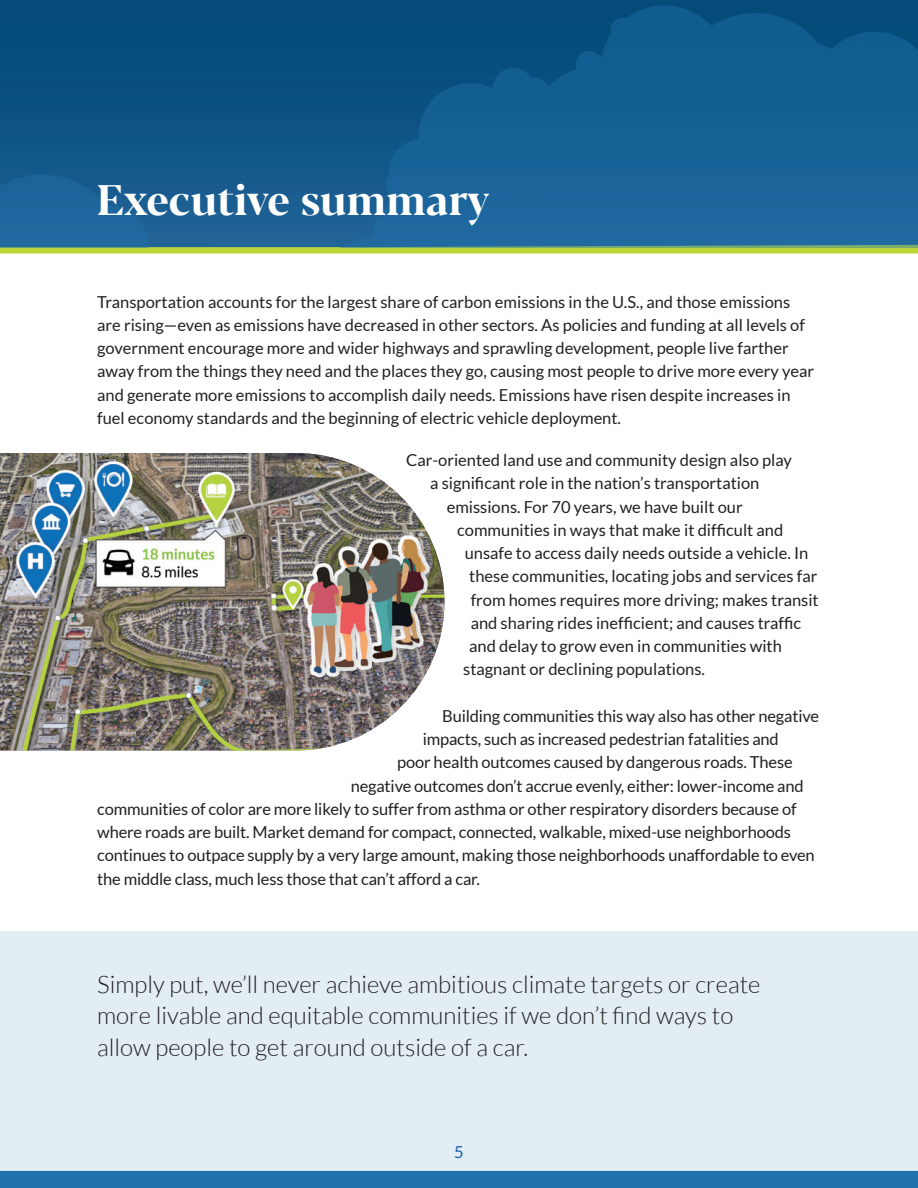
<style>
.page{position:relative;width:918px;height:1188px;background:#fff}
.page>*{position:absolute;margin:0;border:0;box-sizing:border-box;transform-origin:0 0}
.Heading_3{font:700 42.45px "Blacker Display";color:#fff}
.Pull_Quote{font:300 24px/31.5px "Lato";color:#231f20}
.t1{font:16.5px/23.2px "Lato";color:#231f20}
.t2{font:16.5px "Lato";color:#115ea6}
</style>
<div class="page">
<div style="left:0;top:932px;width:918px;height:239px;background:#e2edf4"></div>
<div style="left:0;top:1171px;width:918px;height:17px;background:#2173ad"></div>
<svg style="left:0;top:2px;width:918px;height:218px;background:#0c5384"></svg>
<svg style="left:392px;top:9px;width:526px;height:211px;background:#125d91"></svg>
<svg style="left:0;top:220px;width:918px;height:34px;background:#417e8c"></svg>
<img style="left:0;top:453px;width:444px;height:297px">
<p class="Heading_3" style="left:97px;top:175px;width:394px">Executive summary</p>
<p class="t1" style="left:97px;top:290px;width:718px">Transportation accounts for the largest share of carbon emissions in the U.S., and those emissions are rising—even as emissions have decreased in other sectors. As policies and funding at all levels of government encourage more and wider highways and sprawling development, people live farther away from the things they need and the places they go, causing most people to drive more every year and generate more emissions to accomplish daily needs. Emissions have risen despite increases in fuel economy standards and the beginning of electric vehicle deployment.</p>
<p class="t1" style="left:406px;top:448px;width:387px">Car-oriented land use and community design also play</p>
<p class="t1" style="left:430px;top:472px;width:331px">a significant role in the nation’s transportation</p>
<p class="t1" style="left:447px;top:495px;width:297px">emissions. For 70 years, we have built our</p>
<p class="t1" style="left:457px;top:518px;width:328px">communities in ways that make it difficult and</p>
<p class="t1" style="left:465px;top:541px;width:345px">unsafe to access daily needs outside a vehicle. In</p>
<p class="t1" style="left:469px;top:565px;width:350px">these communities, locating jobs and services far</p>
<p class="t1" style="left:471px;top:588px;width:350px">from homes requires more driving; makes transit</p>
<p class="t1" style="left:471px;top:611px;width:332px">and sharing rides inefficient; and causes traffic</p>
<p class="t1" style="left:469px;top:634px;width:314px">and delay to grow even in communities with</p>
<p class="t1" style="left:463px;top:658px;width:243px">stagnant or declining populations.</p>
<p class="t1" style="left:442px;top:704px;width:378px">Building communities this way also has other negative</p>
<p class="t1" style="left:423px;top:727px;width:358px">impacts, such as increased pedestrian fatalities and</p>
<p class="t1" style="left:397px;top:751px;width:397px">poor health outcomes caused by dangerous roads. These</p>
<p class="t1" style="left:351px;top:774px;width:455px">negative outcomes don’t accrue evenly, either: lower-income and</p>
<p class="t1" style="left:97px;top:797px;width:701px">communities of color are more likely to suffer from asthma or other respiratory disorders because of</p>
<p class="t1" style="left:97px;top:820px;width:695px">where roads are built. Market demand for compact, connected, walkable, mixed-use neighborhoods</p>
<p class="t1" style="left:97px;top:844px;width:719px">continues to outpace supply by a very large amount, making those neighborhoods unaffordable to even</p>
<p class="t1" style="left:97px;top:867px;width:384px">the middle class, much less those that can’t afford a car.</p>
<p class="Pull_Quote" style="left:97px;top:968px;width:665px">Simply put, we’ll never achieve ambitious climate targets or create more livable and equitable communities if we don’t find ways to allow people to get around outside of a car.</p>
<p class="t2" style="left:454px;top:1143px;width:11px">5</p>
</div>
